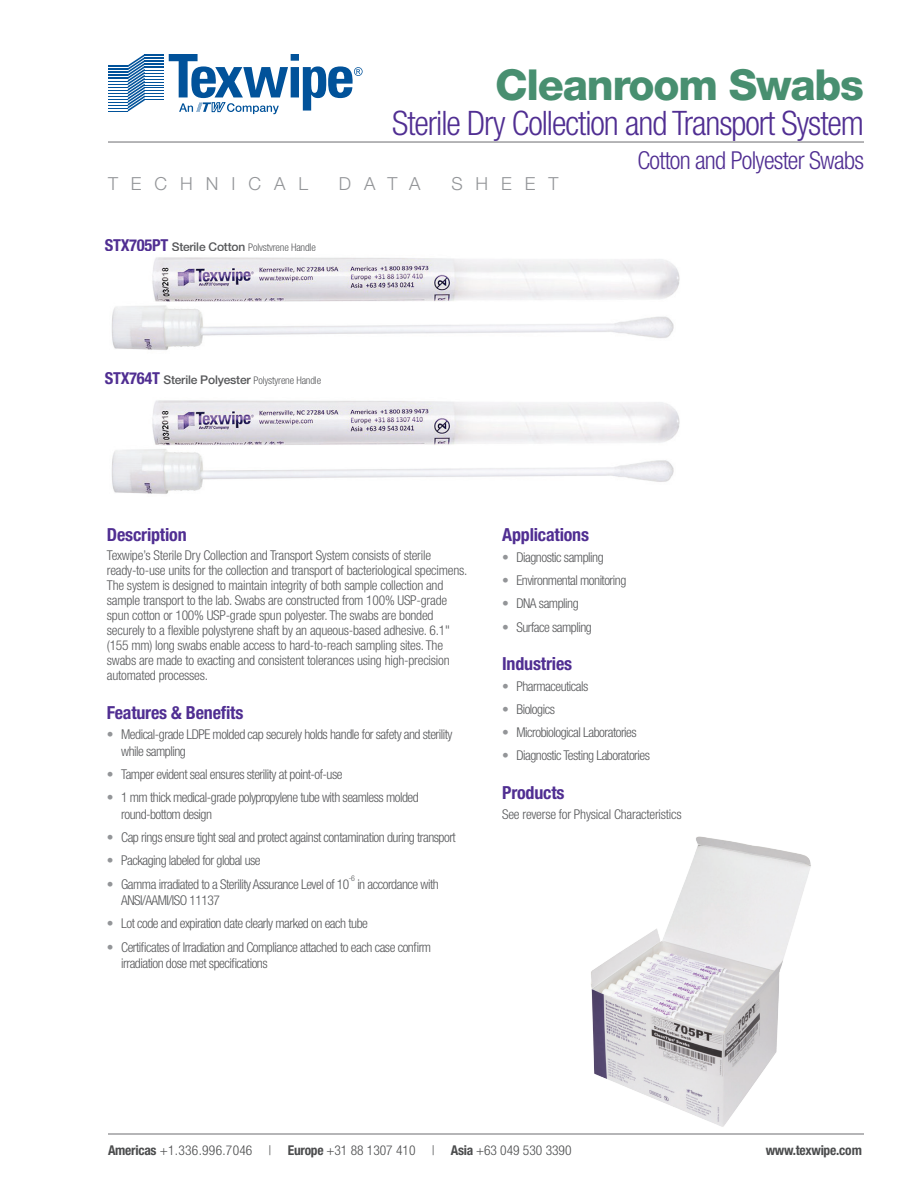
<style>
.page{position:relative;width:918px;height:1188px;background:#fff}
.page>*{position:absolute;margin:0;border:0;box-sizing:border-box;transform-origin:0 0}
.t1{font:800 42.75px "Helvetica Neue";letter-spacing:-.03em;color:#488f70}
.t2{font:300 condensed 33.75px "Helvetica Neue";letter-spacing:-.03em;color:#502e92}
.t3{font:300 condensed 24.75px "Helvetica Neue";letter-spacing:-.03em;color:#502e92}
.t4{font:700 condensed 18px "Helvetica Neue";letter-spacing:-.01em;color:#502e92}
.t5{font:300 18px "Helvetica Neue";letter-spacing:.72em;color:#939598}
.t6{font:300 condensed 13.5px/16.5px "Helvetica Neue";letter-spacing:-.035em;color:#57585a}
.t7{font:300 condensed 13.5px/15px "Helvetica Neue";letter-spacing:-.015em;color:#57585a}
.t8{font:300 condensed 13.5px "Helvetica Neue";color:#4b4c4d}
.t9{font:700 condensed 13.5px "Helvetica Neue";letter-spacing:-.02em;color:#4b4c4d}
.t10{font:300 condensed 10.5px "Helvetica Neue";letter-spacing:-.015em;color:#57585a}
.t11{font:300 condensed 7.8px "Helvetica Neue";color:#57585a}
.s1{font-weight:700;font-size:16.5px;color:#502e92}
.s2{font-weight:500;font-stretch:normal;font-size:12px}
.s3{color:#939598}
.s4{font-weight:700}
</style>
<div class="page">
<svg style="left:108px;top:54px;width:255px;height:60px"></svg>
<hr style="left:108px;top:142px;width:756px;height:1px;background:#6c6d70">
<hr style="left:108px;top:1134px;width:756px;height:1px;background:#6c6d70">
<img style="left:111px;top:400px;width:569px;height:94px">
<img style="left:111px;top:257px;width:569px;height:93px">
<img style="left:591px;top:836px;width:220px;height:291px">
<h1 class="t1" style="left:495px;top:60px;width:370px">Cleanroom Swabs</h1>
<h2 class="t2" style="left:392px;top:103px;width:473px">Sterile Dry Collection and Transport System</h2>
<h3 class="t3" style="left:638px;top:146px;width:228px">Cotton and Polyester Swabs</h3>
<h3 class="t5" style="left:108px;top:172px;width:202px">TECHNICAL</h3>
<h3 class="t5" style="left:339px;top:172px;width:83px">DATA</h3>
<h3 class="t5" style="left:451px;top:172px;width:109px">SHEET</h3>
<p class="t10" style="left:105px;top:241px;width:213px"><span class="s1">STX705PT</span> <span class="s2">Sterile Cotton</span> Polystyrene Handle</p>
<p class="t10" style="left:105px;top:374px;width:218px"><span class="s1">STX764T</span> <span class="s2">Sterile Polyester</span> Polystyrene Handle</p>
<h3 class="t4" style="left:107px;top:524px;width:81px">Description</h3>
<p class="t7" style="left:107px;top:548px;width:362px">Texwipe’s Sterile Dry Collection and Transport System consists of sterile ready-to-use units for the collection and transport of bacteriological specimens.<br>The system is designed to maintain integrity of both sample collection and sample transport to the lab. Swabs are constructed from 100% USP-grade spun cotton or 100% USP-grade spun polyester. The swabs are bonded securely to a flexible polystyrene shaft by an aqueous-based adhesive. 6.1" (155 mm) long swabs enable access to hard-to-reach sampling sites. The swabs are made to exacting and consistent tolerances using high-precision automated processes.</p>
<h3 class="t4" style="left:107px;top:701px;width:138px">Features &amp; Benefits</h3>
<p class="t6" style="left:121px;top:726px;width:333px;text-indent:-14px"><span class="s3">•</span> Medical-grade LDPE molded cap securely holds handle for safety and sterility while sampling</p>
<p class="t6" style="left:107px;top:766px;width:237px"><span class="s3">•</span> Tamper evident seal ensures sterility at point-of-use</p>
<p class="t6" style="left:121px;top:789px;width:299px;text-indent:-14px"><span class="s3">•</span> 1 mm thick medical-grade polypropylene tube with seamless molded round-bottom design</p>
<p class="t6" style="left:107px;top:829px;width:350px"><span class="s3">•</span> Cap rings ensure tight seal and protect against contamination during transport</p>
<p class="t6" style="left:107px;top:852px;width:155px"><span class="s3">•</span> Packaging labeled for global use</p>
<p class="t6" style="left:107px;top:875px;width:244px"><span class="s3">•</span> Gamma irradiated to a Sterility Assurance Level of 10</p>
<p class="t11" style="left:349px;top:874px;width:8px">-6</p>
<p class="t6" style="left:357px;top:876px;width:83px">in accordance with</p>
<p class="t6" style="left:121px;top:892px;width:100px">ANSI/AAMI/ISO 11137</p>
<p class="t6" style="left:107px;top:915px;width:262px"><span class="s3">•</span> Lot code and expiration date clearly marked on each tube</p>
<p class="t6" style="left:121px;top:939px;width:312px;text-indent:-14px"><span class="s3">•</span> Certificates of Irradiation and Compliance attached to each case confirm irradiation dose met specifications</p>
<h3 class="t4" style="left:502px;top:524px;width:88px">Applications</h3>
<p class="t6" style="left:502px;top:549px;width:103px"><span class="s3">•</span> Diagnostic sampling</p>
<p class="t6" style="left:502px;top:572px;width:126px"><span class="s3">•</span> Environmental monitoring</p>
<p class="t6" style="left:502px;top:595px;width:78px"><span class="s3">•</span> DNA sampling</p>
<p class="t6" style="left:502px;top:618px;width:91px"><span class="s3">•</span> Surface sampling</p>
<h3 class="t4" style="left:502px;top:653px;width:71px">Industries</h3>
<p class="t6" style="left:502px;top:678px;width:88px"><span class="s3">•</span> Pharmaceuticals</p>
<p class="t6" style="left:502px;top:701px;width:54px"><span class="s3">•</span> Biologics</p>
<p class="t6" style="left:502px;top:724px;width:136px"><span class="s3">•</span> Microbiological Laboratories</p>
<p class="t6" style="left:502px;top:747px;width:149px"><span class="s3">•</span> Diagnostic Testing Laboratories</p>
<h3 class="t4" style="left:502px;top:781px;width:64px">Products</h3>
<p class="t7" style="left:502px;top:807px;width:181px">See reverse for Physical Characteristics</p>
<p class="t8" style="left:108px;top:1143px;width:465px"><span class="s4">Americas</span> +1.336.996.7046 | <span class="s4">Europe</span> +31 88 1307 410 | <span class="s4">Asia</span> +63 049 530 3390</p>
<p class="t9" style="left:766px;top:1142px;width:98px">www.texwipe.com</p>
</div>
